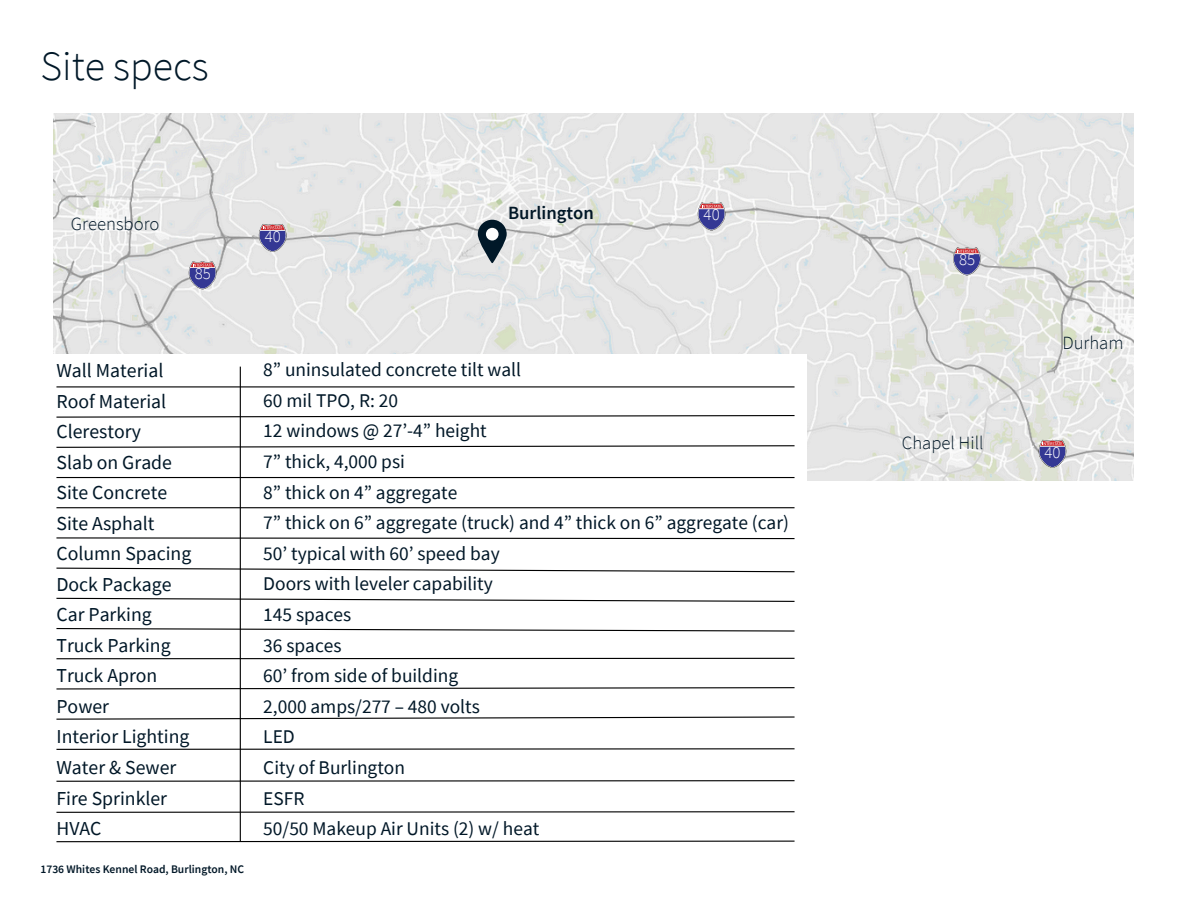
<style>
.page{position:relative;width:1188px;height:918px;background:#fff}
.page>*{position:absolute;margin:0;border:0;box-sizing:border-box;transform-origin:0 0}
.t1{font:300 41.7px "Source Sans Pro";color:#001828}
.t2{font:19.8px/30.6px "Source Sans Pro";color:#011727}
.t3{font:19.35px/30.6px "Source Sans Pro";color:#011727}
.t4{font:300 18.6px "Source Sans Pro";color:#011727}
.t5{font:600 18.6px "Source Sans Pro";color:#011727}
.t6{font:300 16.8px "Source Sans Pro";color:#fefefe}
.t7{font:600 11.55px "Source Sans Pro";color:#011727}
</style>
<div class="page">
<img style="left:54px;top:113px;width:1080px;height:368px">
<svg style="left:478px;top:220px;width:29px;height:43px"></svg>
<div style="left:486px;top:228px;width:13px;height:13px;background:#fefefe;border-radius:50%"></div>
<svg style="left:697px;top:202px;width:29px;height:28px"></svg>
<svg style="left:259px;top:224px;width:28px;height:28px"></svg>
<svg style="left:189px;top:261px;width:28px;height:28px"></svg>
<svg style="left:953px;top:247px;width:28px;height:28px"></svg>
<svg style="left:1038px;top:440px;width:29px;height:28px"></svg>
<div style="left:46px;top:354px;width:761px;height:506px;background:#fff"></div>
<hr style="left:56px;top:386px;width:739px;height:1px;background:#000">
<svg style="left:56px;top:414px;width:739px;height:4px"></svg>
<svg style="left:56px;top:445px;width:739px;height:3px"></svg>
<hr style="left:56px;top:477px;width:739px;height:1px;background:#000">
<hr style="left:56px;top:507px;width:739px;height:1px;background:#000">
<svg style="left:56px;top:537px;width:739px;height:3px"></svg>
<svg style="left:56px;top:567px;width:739px;height:6px"></svg>
<svg style="left:56px;top:597px;width:739px;height:6px"></svg>
<svg style="left:56px;top:627px;width:739px;height:5px"></svg>
<hr style="left:56px;top:658px;width:739px;height:1px;background:#000">
<svg style="left:56px;top:687px;width:739px;height:3px"></svg>
<svg style="left:56px;top:716px;width:739px;height:4px"></svg>
<svg style="left:56px;top:748px;width:739px;height:2px"></svg>
<hr style="left:240px;top:367px;width:1px;height:475px;background:#000">
<svg style="left:56px;top:780px;width:739px;height:2px"></svg>
<svg style="left:56px;top:811px;width:739px;height:2px"></svg>
<svg style="left:56px;top:840px;width:739px;height:3px"></svg>
<h3 class="t1" style="left:40px;top:39px;width:170px">Site specs</h3>
<p class="t4" style="left:71px;top:212px;width:90px">Greensboro</p>
<p class="t6" style="left:195px;top:263px;width:18px">85</p>
<h3 class="t6" style="left:265px;top:225px;width:18px">40</h3>
<p class="t5" style="left:508px;top:200px;width:87px">Burlington</p>
<p class="t6" style="left:704px;top:204px;width:18px">40</p>
<p class="t2" style="left:56px;top:355px;width:136px">Wall Material<br>Roof Material<br>Clerestory<br>Slab on Grade<br>Site Concrete<br>Site Asphalt<br>Column Spacing<br>Dock Package<br>Car Parking<br>Truck Parking<br>Truck Apron<br>Power<br>Interior Lighting<br>Water &amp; Sewer<br>Fire Sprinkler<br>HVAC</p>
<p class="t3" style="left:263px;top:354px;width:527px">8” uninsulated concrete tilt wall<br>60 mil TPO, R: 20<br>12 windows @ 27’-4” height<br>7” thick, 4,000 psi<br>8” thick on 4” aggregate<br>7” thick on 6” aggregate (truck) and 4” thick on 6” aggregate (car)<br>50’ typical with 60’ speed bay<br>Doors with leveler capability<br>145 spaces<br>36 spaces<br>60’ from side of building<br>2,000 amps/277 – 480 volts<br>LED<br>City of Burlington<br>ESFR<br>50/50 Makeup Air Units (2) w/ heat</p>
<p class="t7" style="left:40px;top:862px;width:205px">1736 Whites Kennel Road, Burlington, NC</p>
<p class="t6" style="left:959px;top:249px;width:18px">85</p>
<p class="t4" style="left:902px;top:430px;width:83px">Chapel Hill</p>
<h2 class="t4" style="left:1062px;top:331px;width:63px">Durham</h2>
<p class="t6" style="left:1045px;top:441px;width:18px">40</p>
</div>
